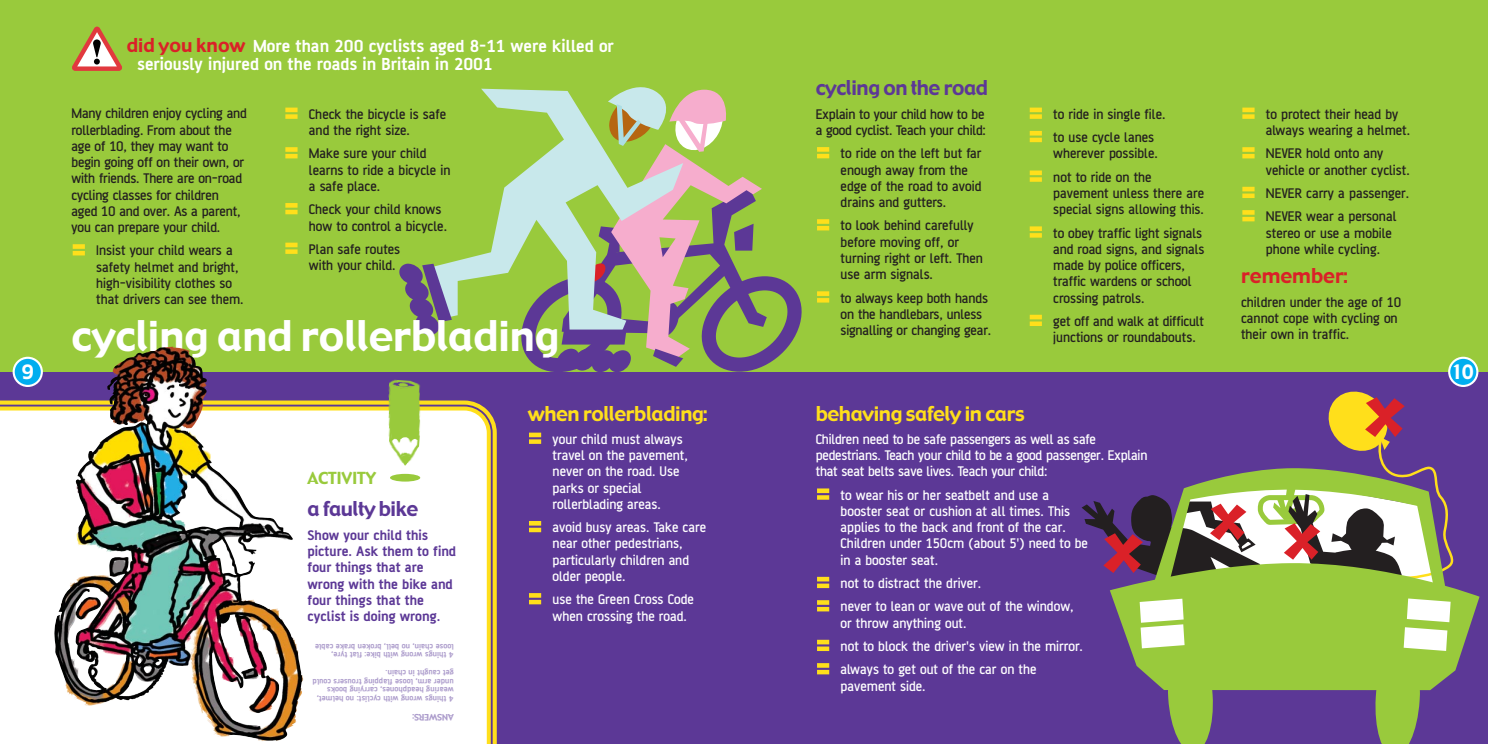
<style>
.page{position:relative;width:1488px;height:744px;background:#fff}
.page>*{position:absolute;margin:0;border:0;box-sizing:border-box;transform-origin:0 0}
.t1{font:41.25px "Gadget";color:#fff}
.t2{font:20px "Gadget";letter-spacing:-.02em;color:#ffdf1b}
.t3{font:20px "Gadget";letter-spacing:-.02em;color:#5c3896}
.t4{font:20px "Gadget";color:#da2128}
.t5{font:19.38px "Gadget";color:#fff}
.t6{font:700 18.75px/18.8px "AF Battersea";color:#fff}
.t7{font:16.25px "Gadget";letter-spacing:-.02em;color:#99ca3c}
.t8{font:500 15px/16.2px "AF Battersea";color:#231f20}
.t9{font:500 15px/16.2px "AF Battersea";color:#fff}
.t10{font:700 15px/16.2px "AF Battersea";color:#5c3896}
.t11{font:700 8.75px/8.8px "AF Battersea";color:#ad9dcc}
.t12{font:8.75px "Gadget";letter-spacing:-.02em;color:#ad9dcc}
.s1{font-family:"Gadget";font-weight:400;color:#da2128}
</style>
<div class="page">
<div style="left:0;top:0;width:1488px;height:372px;background:#99ca3c"></div>
<div style="left:0;top:372px;width:1488px;height:372px;background:#5c3896"></div>
<svg style="left:13px;top:357px;width:30px;height:30px"></svg>
<svg style="left:0;top:404px;width:493px;height:340px;background:#dedcd7"></svg>
<hr style="left:285px;top:243px;width:12px;height:4px;background:#ffdf1b">
<div style="left:285px;top:249px;width:12px;height:5px;background:#ffdf1b"></div>
<div style="left:285px;top:203px;width:12px;height:5px;background:#ffdf1b"></div>
<hr style="left:285px;top:210px;width:12px;height:4px;background:#ffdf1b">
<div style="left:285px;top:147px;width:12px;height:5px;background:#ffdf1b"></div>
<hr style="left:285px;top:154px;width:12px;height:4px;background:#ffdf1b">
<hr style="left:285px;top:108px;width:12px;height:4px;background:#ffdf1b">
<div style="left:285px;top:114px;width:12px;height:5px;background:#ffdf1b"></div>
<div style="left:73px;top:244px;width:12px;height:5px;background:#ffdf1b"></div>
<hr style="left:73px;top:251px;width:12px;height:4px;background:#ffdf1b">
<img style="left:381px;top:379px;width:47px;height:89px">
<svg style="left:390px;top:384px;width:28px;height:58px;background:#9cc945"></svg>
<div style="left:390px;top:474px;width:30px;height:7px;background:#99ca3c;border-radius:50%"></div>
<div style="left:817px;top:663px;width:12px;height:5px;background:#ffdf1b"></div>
<hr style="left:817px;top:670px;width:12px;height:4px;background:#ffdf1b">
<hr style="left:817px;top:640px;width:12px;height:4px;background:#ffdf1b">
<div style="left:817px;top:646px;width:12px;height:5px;background:#ffdf1b"></div>
<div style="left:817px;top:600px;width:12px;height:5px;background:#ffdf1b"></div>
<hr style="left:817px;top:607px;width:12px;height:4px;background:#ffdf1b">
<hr style="left:817px;top:577px;width:12px;height:4px;background:#ffdf1b">
<div style="left:817px;top:583px;width:12px;height:5px;background:#ffdf1b"></div>
<div style="left:817px;top:488px;width:12px;height:5px;background:#ffdf1b"></div>
<div style="left:817px;top:495px;width:12px;height:5px;background:#ffdf1b"></div>
<svg style="left:1081px;top:357px;width:397px;height:387px"></svg>
<div style="left:817px;top:291px;width:12px;height:5px;background:#ffdf1b"></div>
<hr style="left:817px;top:298px;width:12px;height:4px;background:#ffdf1b">
<div style="left:817px;top:219px;width:12px;height:5px;background:#ffdf1b"></div>
<hr style="left:817px;top:226px;width:12px;height:4px;background:#ffdf1b">
<div style="left:817px;top:147px;width:12px;height:5px;background:#ffdf1b"></div>
<hr style="left:817px;top:154px;width:12px;height:4px;background:#ffdf1b">
<hr style="left:1029px;top:315px;width:13px;height:4px;background:#ffdf1b">
<div style="left:1029px;top:321px;width:13px;height:5px;background:#ffdf1b"></div>
<div style="left:1029px;top:226px;width:13px;height:5px;background:#ffdf1b"></div>
<div style="left:1029px;top:233px;width:13px;height:5px;background:#ffdf1b"></div>
<div style="left:1029px;top:170px;width:13px;height:5px;background:#ffdf1b"></div>
<div style="left:1029px;top:177px;width:13px;height:5px;background:#ffdf1b"></div>
<div style="left:1029px;top:131px;width:13px;height:5px;background:#ffdf1b"></div>
<hr style="left:1029px;top:138px;width:13px;height:4px;background:#ffdf1b">
<hr style="left:1029px;top:108px;width:13px;height:4px;background:#ffdf1b">
<div style="left:1029px;top:114px;width:13px;height:5px;background:#ffdf1b"></div>
<div style="left:1242px;top:210px;width:12px;height:5px;background:#ffdf1b"></div>
<hr style="left:1242px;top:217px;width:12px;height:4px;background:#ffdf1b">
<hr style="left:1242px;top:187px;width:12px;height:4px;background:#ffdf1b">
<div style="left:1242px;top:193px;width:12px;height:5px;background:#ffdf1b"></div>
<div style="left:1242px;top:147px;width:12px;height:5px;background:#ffdf1b"></div>
<hr style="left:1242px;top:154px;width:12px;height:4px;background:#ffdf1b">
<hr style="left:1242px;top:108px;width:12px;height:4px;background:#ffdf1b">
<div style="left:1242px;top:114px;width:12px;height:5px;background:#ffdf1b"></div>
<svg style="left:431px;top:89px;width:85px;height:247px;background:#a0ce58"></svg>
<svg style="left:398px;top:263px;width:54px;height:72px;background:#7e7f83"></svg>
<svg style="left:516px;top:78px;width:291px;height:294px;background:#a4b47c"></svg>
<div style="left:529px;top:593px;width:12px;height:5px;background:#ffdf1b"></div>
<hr style="left:529px;top:600px;width:12px;height:4px;background:#ffdf1b">
<hr style="left:529px;top:521px;width:12px;height:4px;background:#ffdf1b">
<hr style="left:529px;top:528px;width:12px;height:4px;background:#ffdf1b">
<div style="left:529px;top:432px;width:12px;height:5px;background:#ffdf1b"></div>
<div style="left:529px;top:439px;width:12px;height:5px;background:#ffdf1b"></div>
<img style="left:179px;top:366px;width:125px;height:324px">
<svg style="left:72px;top:27px;width:50px;height:44px"></svg>
<p class="t6" style="left:137px;top:36px;width:478px;text-indent:-10px"><span class="s1">did you know</span> More than 200 cyclists aged 8-11 were killed or seriously injured on the roads in Britain in 2001</p>
<p class="t8" style="left:71px;top:105px;width:177px">Many children enjoy cycling and rollerblading. From about the age of 10, they may want to begin going off on their own, or with friends. There are on-road cycling classes for children aged 10 and over. As a parent, you can prepare your child.</p>
<p class="t8" style="left:96px;top:242px;width:149px">Insist your child wears a safety helmet and bright, high-visibility clothes so that drivers can see them.</p>
<p class="t8" style="left:309px;top:105px;width:139px">Check the bicycle is safe and the right size.</p>
<p class="t8" style="left:309px;top:145px;width:143px">Make sure your child learns to ride a bicycle in a safe place.</p>
<p class="t8" style="left:309px;top:201px;width:140px">Check your child knows how to control a bicycle.</p>
<p class="t8" style="left:309px;top:241px;width:93px">Plan safe routes with your child.</p>
<h1 class="t1" style="left:71px;top:322px;width:489px">cycling and rollerblading</h1>
<h2 class="t3" style="left:816px;top:81px;width:174px">cycling on the road</h2>
<p class="t8" style="left:816px;top:105px;width:172px">Explain to your child how to be a good cyclist. Teach your child:</p>
<p class="t8" style="left:840px;top:145px;width:142px">to ride on the left but far enough away from the edge of the road to avoid drains and gutters.</p>
<p class="t8" style="left:840px;top:217px;width:144px">to look behind carefully before moving off, or turning right or left. Then use arm signals.</p>
<p class="t8" style="left:840px;top:289px;width:152px">to always keep both hands on the handlebars, unless signalling or changing gear.</p>
<p class="t8" style="left:1053px;top:102px;width:114px;line-height:23.4px">to ride in single file. to use cycle lanes</p>
<p class="t8" style="left:1053px;top:142px;width:106px;line-height:23.4px">wherever possible. not to ride on the</p>
<p class="t8" style="left:1053px;top:185px;width:152px">pavement unless there are special signs allowing this.</p>
<p class="t8" style="left:1053px;top:224px;width:153px">to obey traffic light signals and road signs, and signals made by police officers, traffic wardens or school crossing patrols.</p>
<p class="t8" style="left:1053px;top:313px;width:152px">get off and walk at difficult junctions or roundabouts.</p>
<p class="t8" style="left:1266px;top:105px;width:146px">to protect their head by always wearing a helmet.</p>
<p class="t8" style="left:1266px;top:145px;width:145px">NEVER hold onto any vehicle or another cyclist.</p>
<p class="t8" style="left:1266px;top:181px;width:145px;line-height:23.4px">NEVER carry a passenger.<br>NEVER wear a personal</p>
<p class="t8" style="left:1266px;top:224px;width:127px">stereo or use a mobile phone while cycling.</p>
<h2 class="t4" style="left:1241px;top:269px;width:108px">remember:</h2>
<p class="t8" style="left:1241px;top:293px;width:162px">children under the age of 10 cannot cope with cycling on their own in traffic.</p>
<p class="t5" style="left:22px;top:366px;width:14px">9</p>
<p class="t5" style="left:1451px;top:366px;width:24px">10</p>
<p class="t7" style="left:307px;top:473px;width:70px">ACTIVITY</p>
<h2 class="t3" style="left:307px;top:502px;width:112px">a faulty bike</h2>
<p class="t10" style="left:307px;top:526px;width:150px">Show your child this picture. Ask them to find four things that are wrong with the bike and four things that the cyclist is doing wrong.</p>
<p class="t11" style="left:454px;top:659px;width:140px;rotate:-180deg">4 things wrong with bike: flat tyre, loose chain, no bell, broken brake cable</p>
<p class="t11" style="left:454px;top:703px;width:143px;rotate:-180deg">4 things wrong with cyclist: no helmet, wearing headphones, carrying books under arm, loose flapping trousers could get caught in chain.</p>
<p class="t12" style="left:454px;top:720px;width:43px;rotate:-180deg">ANSWERS:</p>
<h2 class="t2" style="left:528px;top:406px;width:181px">when rollerblading:</h2>
<p class="t9" style="left:552px;top:430px;width:137px">your child must always travel on the pavement, never on the road. Use parks or special rollerblading areas.</p>
<p class="t9" style="left:552px;top:519px;width:155px">avoid busy areas. Take care near other pedestrians, particularly children and older people.</p>
<p class="t9" style="left:552px;top:591px;width:143px">use the Green Cross Code when crossing the road.</p>
<h2 class="t2" style="left:816px;top:406px;width:210px">behaving safely in cars</h2>
<p class="t9" style="left:816px;top:430px;width:333px">Children need to be safe passengers as well as safe pedestrians. Teach your child to be a good passenger. Explain that seat belts save lives. Teach your child:</p>
<p class="t9" style="left:840px;top:486px;width:249px">to wear his or her seatbelt and use a booster seat or cushion at all times. This applies to the back and front of the car.<br>Children under 150cm (about 5') need to be in a booster seat.</p>
<p class="t9" style="left:840px;top:571px;width:234px;line-height:23.4px">not to distract the driver.<br>never to lean or wave out of the window,</p>
<p class="t9" style="left:840px;top:611px;width:244px;line-height:23.4px">or throw anything out.<br>not to block the driver's view in the mirror. always to get out of the car on the</p>
<p class="t9" style="left:840px;top:677px;width:87px">pavement side.</p>
</div>
